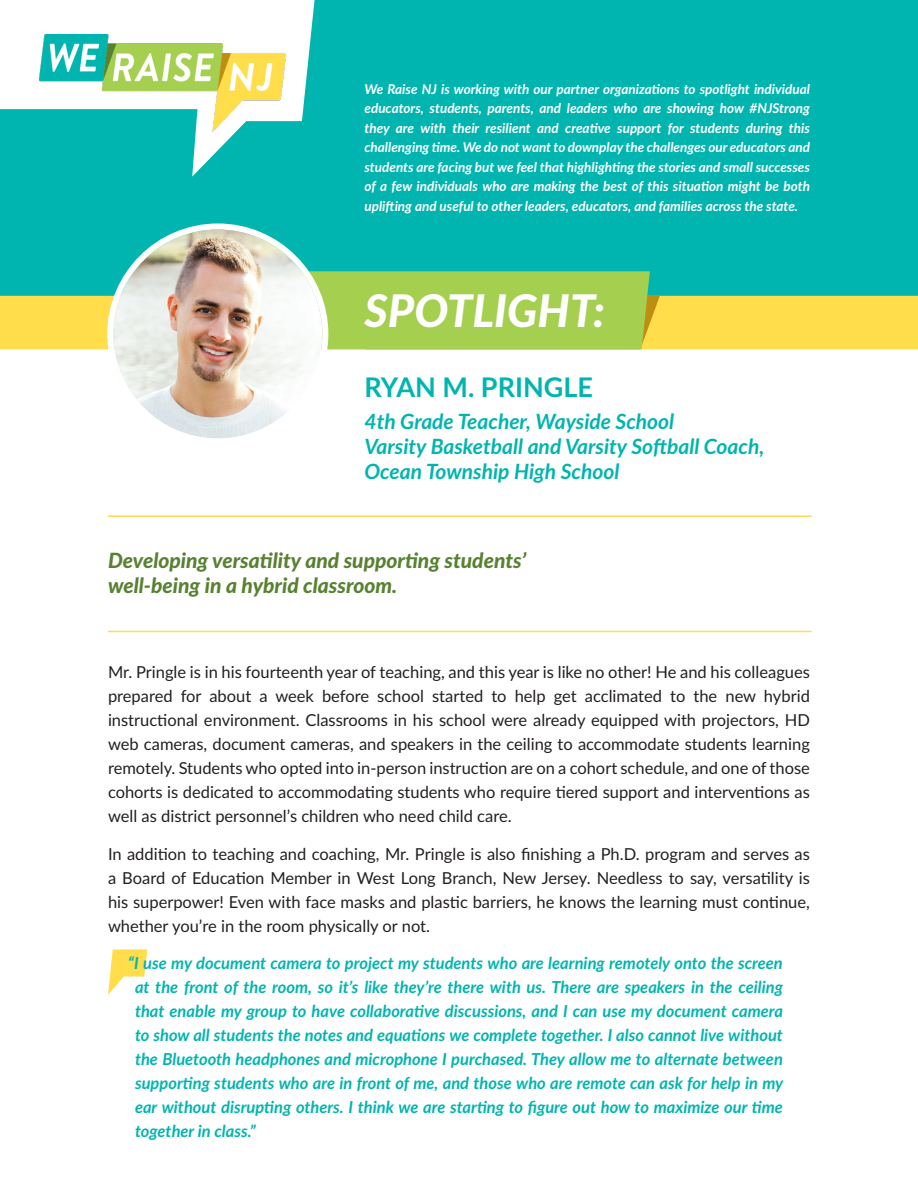
<style>
.page{position:relative;width:918px;height:1188px;background:#fff}
.page>*{position:absolute;margin:0;border:0;box-sizing:border-box;transform-origin:0 0}
.SPOTLIGHT{font:italic 800 45px "Lato";color:#fff}
.Teacher_Name{font:700 27px "Lato";color:#00b5af}
.Teacher_Title{font:italic 700 21px/25.2px "Lato";color:#00b5af}
.t1{font:italic 800 21px/25.2px "Lato";color:#588232}
.Paragraph{font:16.5px/24px "Lato";color:#231f20;text-align:justify}
.t2{font:italic 700 16.5px/24px "Lato";color:#00b5af;text-align:justify}
.Intro_Paragraph{font:italic 700 13.5px/19.5px "Lato";color:#fff;text-align:justify}
</style>
<div class="page">
<svg style="left:108px;top:949px;width:39px;height:46px"></svg>
<div style="left:0;top:0;width:918px;height:310px;background:#00b5af"></div>
<div style="left:0;top:296px;width:918px;height:53px;background:#ffdd4b"></div>
<svg style="left:0;top:0;width:315px;height:177px;fill:#fff"></svg>
<img style="left:39px;top:34px;width:247px;height:98px">
<div style="left:302px;top:271px;width:358px;height:78px;background:#a5cf4f"></div>
<hr style="left:108px;top:515px;width:704px;height:2px;background:#ffdd4b">
<hr style="left:108px;top:631px;width:704px;height:1px;background:#ffdd4b">
<img style="left:113px;top:229px;width:209px;height:210px;border-radius:105px">
<div style="left:107px;top:223px;width:221px;height:222px;border:6px solid #fff;border-radius:50%"></div>
<p class="Intro_Paragraph" style="left:364px;top:79px;width:447px">We Raise NJ is working with our partner organizations to spotlight individual educators, students, parents, and leaders who are showing how #NJStrong they are with their resilient and creative support for students during this challenging time. We do not want to downplay the challenges our educators and students are facing but we feel that highlighting the stories and small successes of a few individuals who are making the best of this situation might be both uplifting and useful to other leaders, educators, and families across the state.</p>
<p class="SPOTLIGHT" style="left:364px;top:278px;width:242px">SPOTLIGHT:</p>
<p class="Teacher_Name" style="left:364px;top:367px;width:230px">RYAN M. PRINGLE</p>
<p class="Teacher_Title" style="left:364px;top:408px;width:401px">4th Grade Teacher, Wayside School<br>Varsity Basketball and Varsity Softball Coach,<br>Ocean Township High School</p>
<h1 class="t1" style="left:108px;top:547px;width:420px">Developing versatility and supporting students’ well-being in a hybrid classroom.</h1>
<p class="Paragraph" style="left:108px;top:659px;width:703px">Mr. Pringle is in his fourteenth year of teaching, and this year is like no other! He and his colleagues prepared for about a week before school started to help get acclimated to the new hybrid instructional environment. Classrooms in his school were already equipped with projectors, HD web cameras, document cameras, and speakers in the ceiling to accommodate students learning remotely. Students who opted into in-person instruction are on a cohort schedule, and one of those cohorts is dedicated to accommodating students who require tiered support and interventions as well as district personnel’s children who need child care.</p>
<p class="Paragraph" style="left:108px;top:841px;width:703px">In addition to teaching and coaching, Mr. Pringle is also finishing a Ph.D. program and serves as a Board of Education Member in West Long Branch, New Jersey. Needless to say, versatility is his superpower! Even with face masks and plastic barriers, he knows the learning must continue, whether you’re in the room physically or not.</p>
<p class="t2" style="left:135px;top:950px;width:650px;text-indent:-7px">“I use my document camera to project my students who are learning remotely onto the screen at the front of the room, so it’s like they’re there with us. There are speakers in the ceiling that enable my group to have collaborative discussions, and I can use my document camera to show all students the notes and equations we complete together. I also cannot live without the Bluetooth headphones and microphone I purchased. They allow me to alternate between supporting students who are in front of me, and those who are remote can ask for help in my ear without disrupting others. I think we are starting to figure out how to maximize our time together in class.”</p>
</div>
